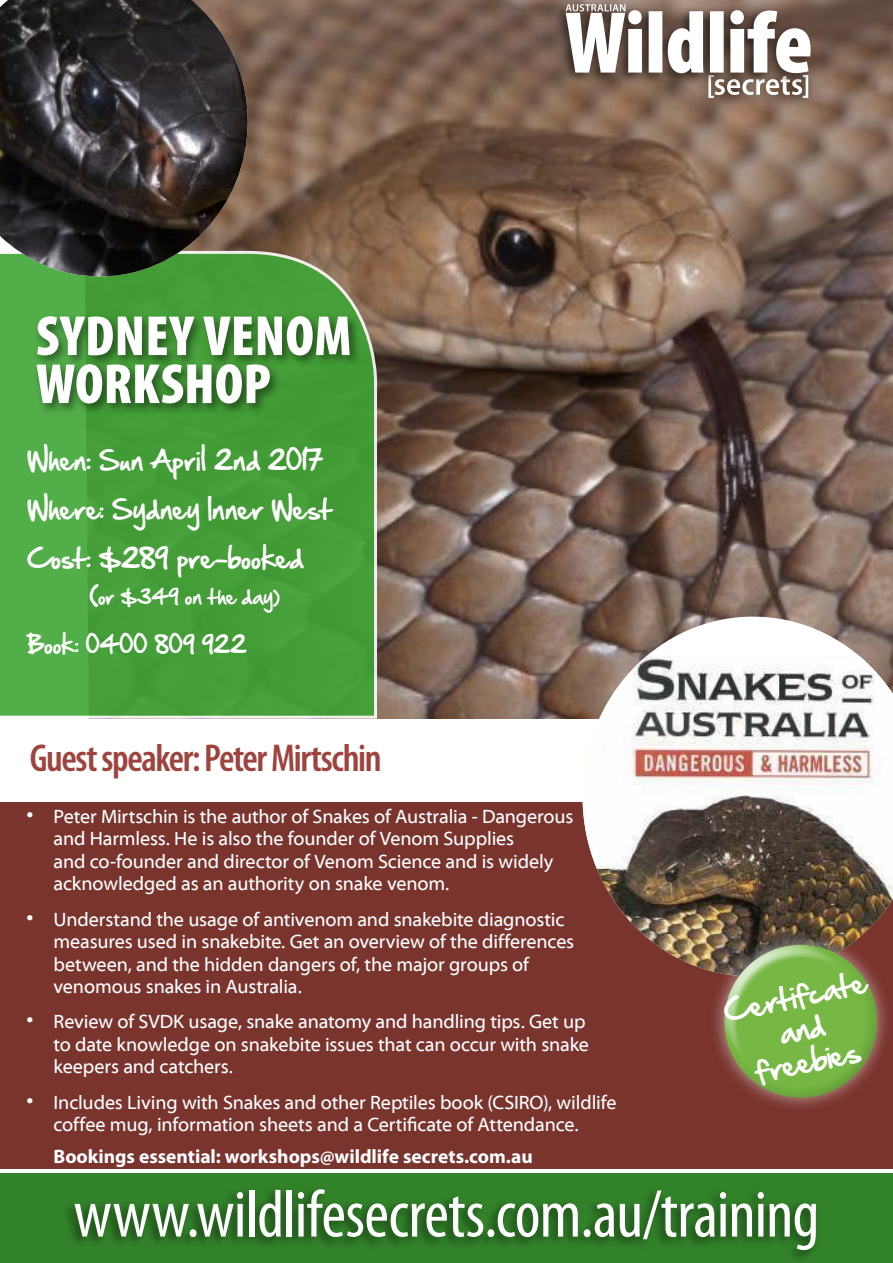
<style>
.page{position:relative;width:893px;height:1263px;background:#fff}
.page>*{position:absolute;margin:0;border:0;box-sizing:border-box;transform-origin:0 0}
.t1{font:condensed 67.5px "Myriad Pro";letter-spacing:-.01em;color:#fff}
.t2{font:900 condensed 57px/48px "Myriad Pro";letter-spacing:.005em;color:#fff}
.t3{font:600 condensed 39px "Myriad Pro";letter-spacing:-.035em;color:#9f433e}
.t4{font:27px/33px "Hand Of Sean";color:#fff;text-align:center}
.t5{font:24px/48.8px "Hand Of Sean";letter-spacing:.03em;color:#fff}
.t6{font:21px "Hand Of Sean";letter-spacing:.02em;color:#fff}
.t7{font:19.5px/22.5px "Myriad Web Pro";letter-spacing:-.01em;color:#fff}
.t8{font:700 19.5px "Myriad Pro";color:#fff}
.t9{font:18px "Hand Of Sean";letter-spacing:.04em;color:#fff}
.s1{font-size:24px}
</style>
<div class="page">
<img style="left:248px;top:0;width:645px;height:719px">
<div style="left:0;top:801px;width:893px;height:368px;background:#7a342e"></div>
<div style="left:0;top:1174px;width:893px;height:89px;background:#32822a"></div>
<div style="left:63px;top:1185px;width:757px;height:78px;background:#000;opacity:.5"></div>
<svg style="left:0;top:249px;width:379px;height:470px;background:#4da140"></svg>
<svg style="left:583px;top:617px;width:310px;height:39px"></svg>
<img style="left:583px;top:656px;width:310px;height:315px">
<div style="left:33px;top:312px;width:329px;height:104px;background:#000;opacity:.5"></div>
<div style="left:695px;top:71px;width:117px;height:39px;background:#000;opacity:.3"></div>
<div style="left:552px;top:2px;width:77px;height:23px;background:#000;opacity:.5"></div>
<div style="left:553px;top:6px;width:261px;height:80px;background:#000;opacity:.5"></div>
<svg style="left:566px;top:4px;width:245px;height:94px"></svg>
<div style="left:709px;top:929px;width:183px;height:184px;background:#fff;opacity:.55"></div>
<div style="left:712px;top:933px;width:151px;height:149px;background:#fff;opacity:.75"></div>
<div style="left:724px;top:945px;width:166px;height:155px;background:#000;opacity:.19"></div>
<img style="left:0;top:0;width:248px;height:276px">
<h2 class="t2" style="left:36px;top:310px;width:317px">SYDNEY VENOM<br>WORKSHOP</h2>
<p class="t5" style="left:28px;top:436px;width:305px">When: Sun April 2nd 2017<br>Where: Sydney Inner West<br>Cost: $289 pre-booked</p>
<p class="t9" style="left:90px;top:581px;width:192px"><span class="s1">(</span>or $349 on the day)</p>
<p class="t6" style="left:28px;top:625px;width:220px">Book: 0400 809 922</p>
<h3 class="t3" style="left:30px;top:734px;width:354px">Guest speaker: Peter Mirtschin</h3>
<p class="t7" style="left:54px;top:805px;width:521px;text-indent:-27px"><span class="s1">•</span> Peter Mirtschin is the author of Snakes of Australia - Dangerous and Harmless. He is also the founder of Venom Supplies<br>and co-founder and director of Venom Science and is widely acknowledged as an authority on snake venom.</p>
<p class="t7" style="left:54px;top:908px;width:522px;text-indent:-27px"><span class="s1">•</span> Understand the usage of antivenom and snakebite diagnostic measures used in snakebite. Get an overview of the differences between, and the hidden dangers of, the major groups of venomous snakes in Australia.</p>
<p class="t7" style="left:54px;top:1011px;width:537px;text-indent:-27px"><span class="s1">•</span> Review of SVDK usage, snake anatomy and handling tips. Get up to date knowledge on snakebite issues that can occur with snake keepers and catchers.</p>
<p class="t7" style="left:27px;top:1091px;width:592px;text-align:center"><span class="s1">•</span> Includes Living with Snakes and other Reptiles book (CSIRO), wildlife coffee mug, information sheets and a Certificate of Attendance.</p>
<p class="t8" style="left:54px;top:1143px;width:481px">Bookings essential: workshops@wildlife secrets.com.au</p>
<h3 class="t4" style="left:721px;top:995px;width:145px;rotate:-12deg">Certifcate and freebies</h3>
<h1 class="t1" style="left:74px;top:1173px;width:747px">www.wildlifesecrets.com.au/training</h1>
</div>
